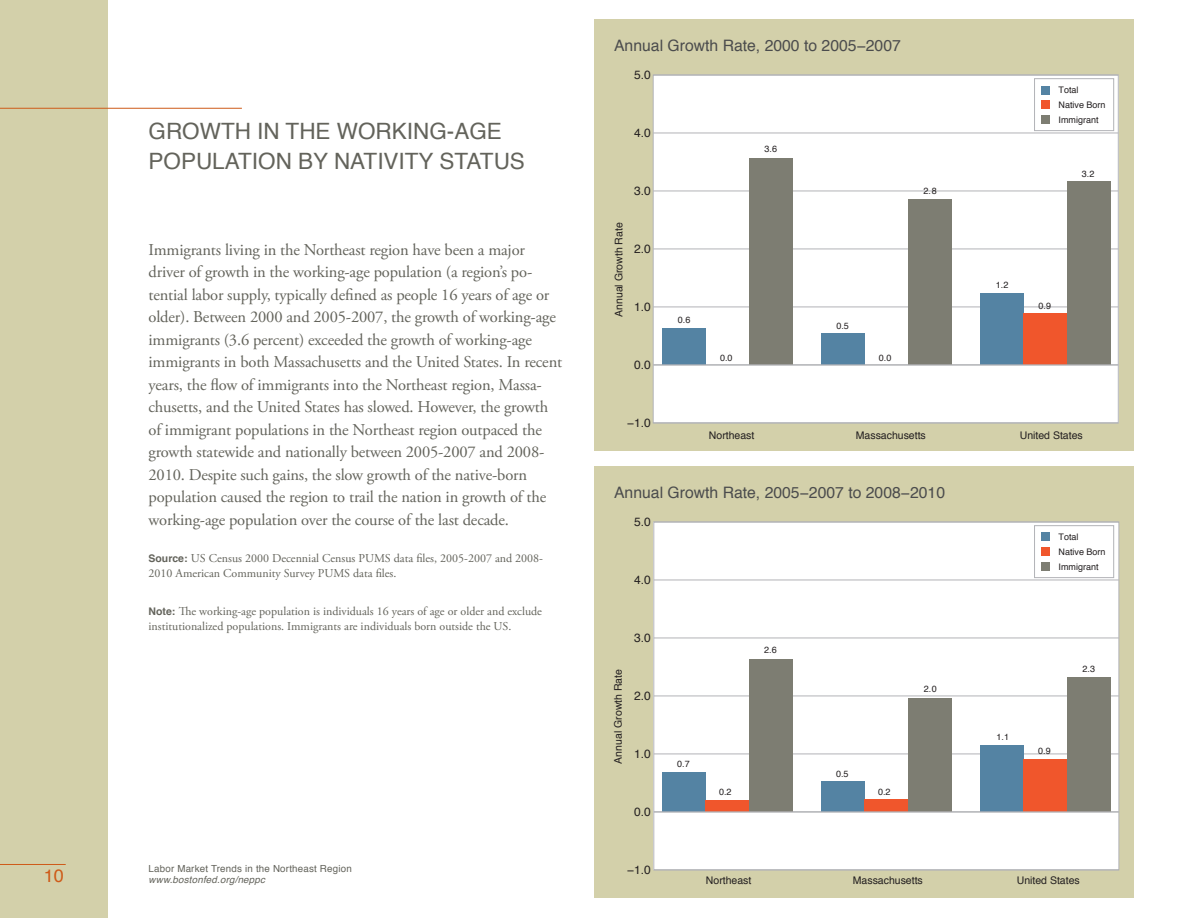
<style>
.page{position:relative;width:1188px;height:918px;background:#fff}
.page>*{position:absolute;margin:0;border:0;box-sizing:border-box;transform-origin:0 0}
.t1{font:22.5px/30px "Helvetica";color:#63635b}
.t2{font:18px "Helvetica";color:#ce5b19}
.BodyText{font:16.5px/22.5px "Adobe Garamond Pro";letter-spacing:-.01em;color:#63635b}
.t3{font:15.75px "Helvetica";color:#4b4c4d}
.Note_Source{font:12px/15px "Adobe Garamond Pro";color:#63635b}
.t4{font:12px "Helvetica";color:#231f20}
.t5{font:10.5px "Helvetica";color:#231f20}
.t6{font:9.75px "Helvetica";letter-spacing:.02em;color:#63635b}
.t7{font:italic 9.75px "Helvetica";letter-spacing:.02em;color:#63635b}
.t8{font:9px/14.9px "Helvetica";color:#231f20}
.s1{font-family:"Helvetica";font-weight:700;font-size:10.5px}
</style>
<div class="page">
<div style="left:0;top:0;width:108px;height:918px;background:#d3d0aa"></div>
<hr style="left:0;top:108px;width:242px;height:1px;background:#ce5b19">
<hr style="left:0;top:864px;width:66px;height:1px;background:#ce5b19">
<div style="left:594px;top:20px;width:540px;height:432px;background:#d3d0aa"></div>
<div style="left:653px;top:75px;width:465px;height:348px;background:#fff"></div>
<hr style="left:653px;top:133px;width:465px;height:1px;background:#b2b3b7">
<hr style="left:653px;top:191px;width:465px;height:1px;background:#b2b3b7">
<hr style="left:653px;top:249px;width:465px;height:1px;background:#b2b3b7">
<hr style="left:653px;top:307px;width:465px;height:1px;background:#b2b3b7">
<hr style="left:653px;top:365px;width:465px;height:1px;background:#b2b3b7">
<hr style="left:653px;top:423px;width:465px;height:1px;background:#b2b3b7">
<div style="left:662px;top:328px;width:44px;height:37px;background:#5483a3"></div>
<div style="left:749px;top:158px;width:43px;height:207px;background:#7d7d72"></div>
<div style="left:821px;top:333px;width:44px;height:32px;background:#5483a3"></div>
<div style="left:908px;top:200px;width:43px;height:165px;background:#7d7d72"></div>
<div style="left:980px;top:293px;width:44px;height:72px;background:#5483a3"></div>
<div style="left:1024px;top:314px;width:43px;height:51px;background:#f0562c"></div>
<div style="left:1067px;top:181px;width:43px;height:184px;background:#7d7d72"></div>
<div style="left:1034px;top:78px;width:80px;height:53px;border:1px solid #b2b3b7"></div>
<div style="left:1041px;top:86px;width:9px;height:9px;background:#5483a3"></div>
<div style="left:1041px;top:100px;width:9px;height:9px;background:#f0562c"></div>
<div style="left:1041px;top:115px;width:9px;height:9px;background:#7d7d72"></div>
<hr style="left:653px;top:364px;width:465px;height:1px;background:#b2b3b7">
<div style="left:594px;top:466px;width:540px;height:432px;background:#d3d0aa"></div>
<div style="left:654px;top:522px;width:465px;height:348px;background:#fff"></div>
<hr style="left:654px;top:580px;width:465px;height:1px;background:#b2b3b7">
<hr style="left:654px;top:638px;width:465px;height:1px;background:#b2b3b7">
<hr style="left:654px;top:696px;width:465px;height:1px;background:#b2b3b7">
<hr style="left:654px;top:754px;width:465px;height:1px;background:#b2b3b7">
<hr style="left:654px;top:812px;width:465px;height:1px;background:#b2b3b7">
<hr style="left:654px;top:870px;width:465px;height:1px;background:#b2b3b7">
<div style="left:662px;top:772px;width:44px;height:40px;background:#5483a3"></div>
<div style="left:706px;top:800px;width:43px;height:12px;background:#f0562c"></div>
<div style="left:749px;top:659px;width:43px;height:153px;background:#7d7d72"></div>
<div style="left:821px;top:782px;width:44px;height:30px;background:#5483a3"></div>
<div style="left:865px;top:800px;width:43px;height:12px;background:#f0562c"></div>
<div style="left:908px;top:699px;width:43px;height:113px;background:#7d7d72"></div>
<div style="left:980px;top:746px;width:44px;height:66px;background:#5483a3"></div>
<div style="left:1024px;top:759px;width:43px;height:53px;background:#f0562c"></div>
<div style="left:1067px;top:678px;width:43px;height:134px;background:#7d7d72"></div>
<div style="left:1034px;top:525px;width:80px;height:53px;border:1px solid #b2b3b7"></div>
<div style="left:1041px;top:532px;width:9px;height:9px;background:#5483a3"></div>
<div style="left:1041px;top:547px;width:9px;height:9px;background:#f0562c"></div>
<div style="left:1041px;top:562px;width:9px;height:9px;background:#7d7d72"></div>
<hr style="left:654px;top:811px;width:465px;height:1px;background:#b2b3b7">
<p class="t3" style="left:614px;top:34px;width:288px">Annual Growth Rate, 2000 to 2005−2007</p>
<p class="t4" style="left:634px;top:67px;width:18px">5.0</p>
<p class="t1" style="left:149px;top:117px;width:378px">GROWTH IN THE WORKING-AGE<br>POPULATION BY NATIVITY STATUS</p>
<p class="t4" style="left:634px;top:125px;width:18px">4.0</p>
<p class="t8" style="left:765px;top:142px;width:14px">3.6</p>
<p class="t8" style="left:1059px;top:83px;width:48px">Total<br>Native Born<br>Immigrant</p>
<p class="t8" style="left:1082px;top:167px;width:14px">3.2</p>
<p class="t4" style="left:634px;top:183px;width:18px">3.0</p>
<p class="t8" style="left:923px;top:184px;width:15px">2.8</p>
<p class="BodyText" style="left:149px;top:239px;width:415px">Immigrants living in the Northeast region have been a major driver of growth in the working-age population (a region’s po&shy;tential labor supply, typically defined as people 16 years of age or older). Between 2000 and 2005-2007, the growth of working-age immigrants (3.6 percent) exceeded the growth of working-age immigrants in both Massachusetts and the United States. In recent years, the flow of immigrants into the Northeast region, Massa&shy;chusetts, and the United States has slowed. However, the growth of immigrant populations in the Northeast region outpaced the growth statewide and nationally between 2005-2007 and 2008- 2010. Despite such gains, the slow growth of the native-born population caused the region to trail the nation in growth of the working-age population over the course of the last decade.</p>
<p class="Note_Source" style="left:149px;top:552px;width:396px"><span class="s1">Source:</span> US Census 2000 Decennial Census PUMS data files, 2005-2007 and 2008-<br>2010 American Community Survey PUMS data files.</p>
<p class="Note_Source" style="left:149px;top:604px;width:395px"><span class="s1">Note:</span> The working-age population is individuals 16 years of age or older and exclude institutionalized populations. Immigrants are individuals born outside the US.</p>
<p class="t5" style="left:612px;top:317px;width:96px;rotate:-90deg">Annual Growth Rate</p>
<p class="t4" style="left:634px;top:241px;width:18px">2.0</p>
<p class="t4" style="left:634px;top:299px;width:18px">1.0</p>
<p class="t4" style="left:634px;top:357px;width:18px">0.0</p>
<p class="t4" style="left:627px;top:415px;width:25px">−1.0</p>
<p class="t8" style="left:678px;top:313px;width:14px">0.6</p>
<p class="t8" style="left:720px;top:351px;width:14px">0.0</p>
<p class="t8" style="left:836px;top:319px;width:14px">0.5</p>
<p class="t8" style="left:879px;top:351px;width:14px">0.0</p>
<p class="t8" style="left:996px;top:278px;width:14px">1.2</p>
<p class="t8" style="left:1039px;top:299px;width:14px">0.9</p>
<p class="t5" style="left:709px;top:428px;width:47px">Northeast</p>
<p class="t5" style="left:856px;top:428px;width:72px">Massachusetts</p>
<p class="t5" style="left:1020px;top:428px;width:65px">United States</p>
<p class="t3" style="left:614px;top:481px;width:332px">Annual Growth Rate, 2005−2007 to 2008−2010</p>
<p class="t4" style="left:634px;top:514px;width:18px">5.0</p>
<p class="t4" style="left:634px;top:572px;width:18px">4.0</p>
<p class="t4" style="left:634px;top:630px;width:18px">3.0</p>
<p class="t8" style="left:1059px;top:530px;width:48px">Total<br>Native Born<br>Immigrant</p>
<p class="t8" style="left:764px;top:643px;width:14px">2.6</p>
<p class="t5" style="left:611px;top:764px;width:96px;rotate:-90deg">Annual Growth Rate</p>
<p class="t4" style="left:634px;top:688px;width:18px">2.0</p>
<p class="t4" style="left:634px;top:746px;width:18px">1.0</p>
<p class="t8" style="left:677px;top:757px;width:14px">0.7</p>
<p class="t8" style="left:924px;top:682px;width:15px">2.0</p>
<p class="t8" style="left:997px;top:730px;width:14px">1.1</p>
<p class="t8" style="left:1038px;top:744px;width:14px">0.9</p>
<p class="t8" style="left:1083px;top:662px;width:14px">2.3</p>
<p class="t8" style="left:836px;top:766px;width:14px">0.5</p>
<p class="t8" style="left:719px;top:785px;width:14px">0.2</p>
<p class="t8" style="left:878px;top:785px;width:14px">0.2</p>
<p class="t4" style="left:634px;top:804px;width:18px">0.0</p>
<p class="t6" style="left:149px;top:862px;width:205px">Labor Market Trends in the Northeast Region</p>
<p class="t2" style="left:44px;top:864px;width:22px">10</p>
<p class="t7" style="left:149px;top:872px;width:118px">www.bostonfed.org/neppc</p>
<p class="t4" style="left:627px;top:862px;width:25px">−1.0</p>
<p class="t5" style="left:706px;top:874px;width:47px">Northeast</p>
<p class="t5" style="left:853px;top:874px;width:72px">Massachusetts</p>
<p class="t5" style="left:1017px;top:874px;width:65px">United States</p>
</div>
